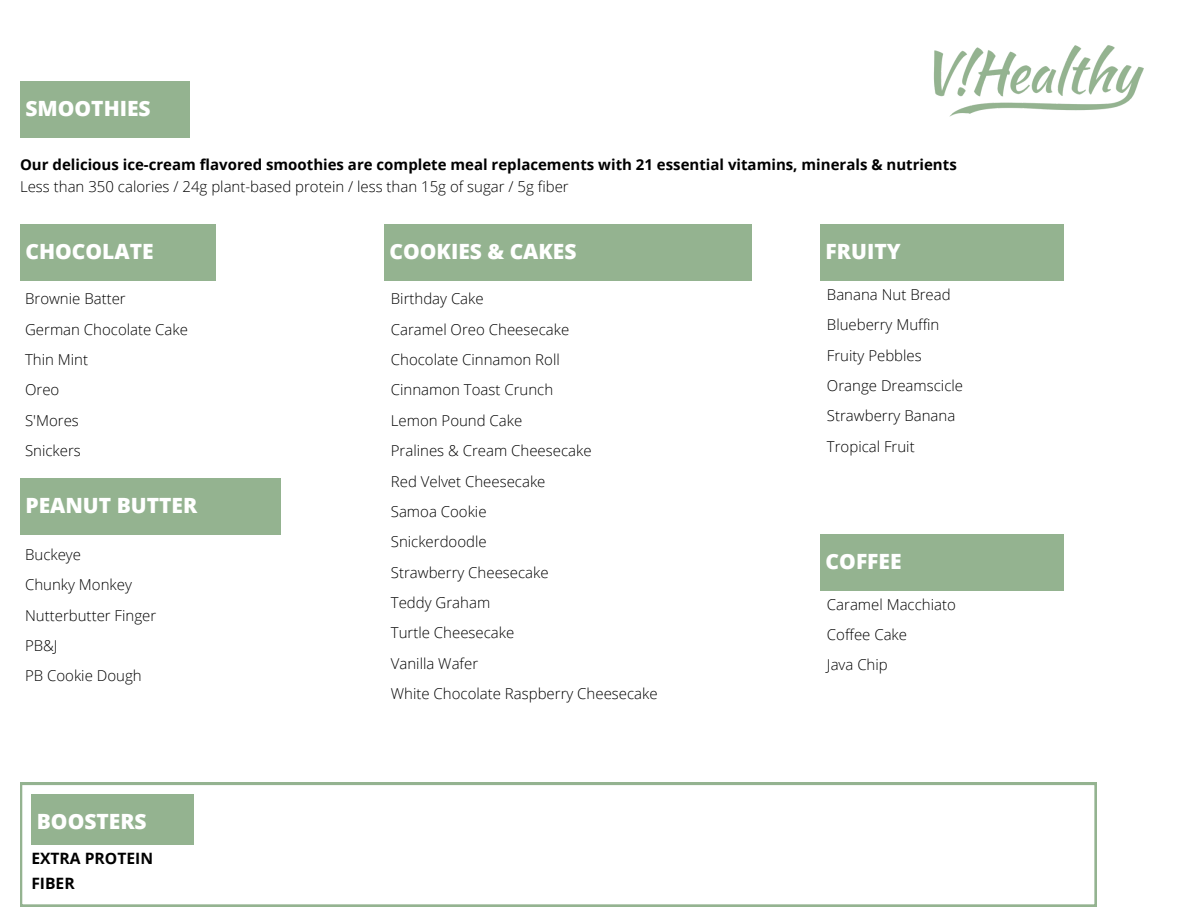
<style>
.page{position:relative;width:1188px;height:918px;background:#fff}
.page>*{position:absolute;margin:0;border:0;box-sizing:border-box;transform-origin:0 0}
.t1{font:800 21px "Open Sans";color:#fff}
.t2{font:700 15.6px/24.3px "Open Sans";color:#000}
.t3{font:300 15px/30.3px "Open Sans";color:#000}
.t4{font:700 15px "Open Sans";color:#000}
</style>
<div class="page">
<div style="left:20px;top:81px;width:169px;height:56px;background:#94b390"></div>
<div style="left:20px;top:224px;width:195px;height:56px;background:#94b390"></div>
<div style="left:20px;top:478px;width:260px;height:56px;background:#94b390"></div>
<div style="left:384px;top:224px;width:368px;height:56px;background:#94b390"></div>
<div style="left:820px;top:224px;width:244px;height:56px;background:#94b390"></div>
<div style="left:820px;top:534px;width:244px;height:56px;background:#94b390"></div>
<svg style="left:20px;top:783px;width:1077px;height:124px"></svg>
<div style="left:31px;top:794px;width:163px;height:51px;background:#94b390"></div>
<img style="left:933px;top:45px;width:211px;height:72px">
<h1 class="t1" style="left:25px;top:94px;width:127px">SMOOTHIES</h1>
<p class="t4" style="left:20px;top:154px;width:938px">Our delicious ice-cream flavored smoothies are complete meal replacements with 21 essential vitamins, minerals &amp; nutrients</p>
<p class="t3" style="left:20px;top:171px;width:550px">Less than 350 calories / 24g plant-based protein / less than 15g of sugar / 5g fiber</p>
<h1 class="t1" style="left:25px;top:237px;width:130px">CHOCOLATE</h1>
<p class="t3" style="left:25px;top:283px;width:164px">Brownie Batter<br>German Chocolate Cake<br>Thin Mint<br>Oreo<br>S'Mores<br>Snickers</p>
<h1 class="t1" style="left:25px;top:490px;width:173px">PEANUT BUTTER</h1>
<p class="t3" style="left:25px;top:539px;width:133px">Buckeye<br>Chunky Monkey<br>Nutterbutter Finger<br>PB&amp;J<br>PB Cookie Dough</p>
<h1 class="t1" style="left:37px;top:807px;width:111px">BOOSTERS</h1>
<p class="t2" style="left:31px;top:846px;width:123px">EXTRA PROTEIN<br>FIBER</p>
<h1 class="t1" style="left:390px;top:237px;width:189px">COOKIES &amp; CAKES</h1>
<h1 class="t1" style="left:826px;top:237px;width:77px">FRUITY</h1>
<p class="t3" style="left:391px;top:283px;width:268px">Birthday Cake<br>Caramel Oreo Cheesecake<br>Chocolate Cinnamon Roll<br>Cinnamon Toast Crunch<br>Lemon Pound Cake<br>Pralines &amp; Cream Cheesecake<br>Red Velvet Cheesecake<br>Samoa Cookie<br>Snickerdoodle<br>Strawberry Cheesecake<br>Teddy Graham<br>Turtle Cheesecake<br>Vanilla Wafer<br>White Chocolate Raspberry Cheesecake</p>
<p class="t3" style="left:827px;top:279px;width:138px">Banana Nut Bread<br>Blueberry Muffin<br>Fruity Pebbles<br>Orange Dreamscicle<br>Strawberry Banana<br>Tropical Fruit</p>
<h1 class="t1" style="left:826px;top:546px;width:78px">COFFEE</h1>
<p class="t3" style="left:827px;top:589px;width:130px">Caramel Macchiato<br>Coffee Cake<br>Java Chip</p>
</div>
